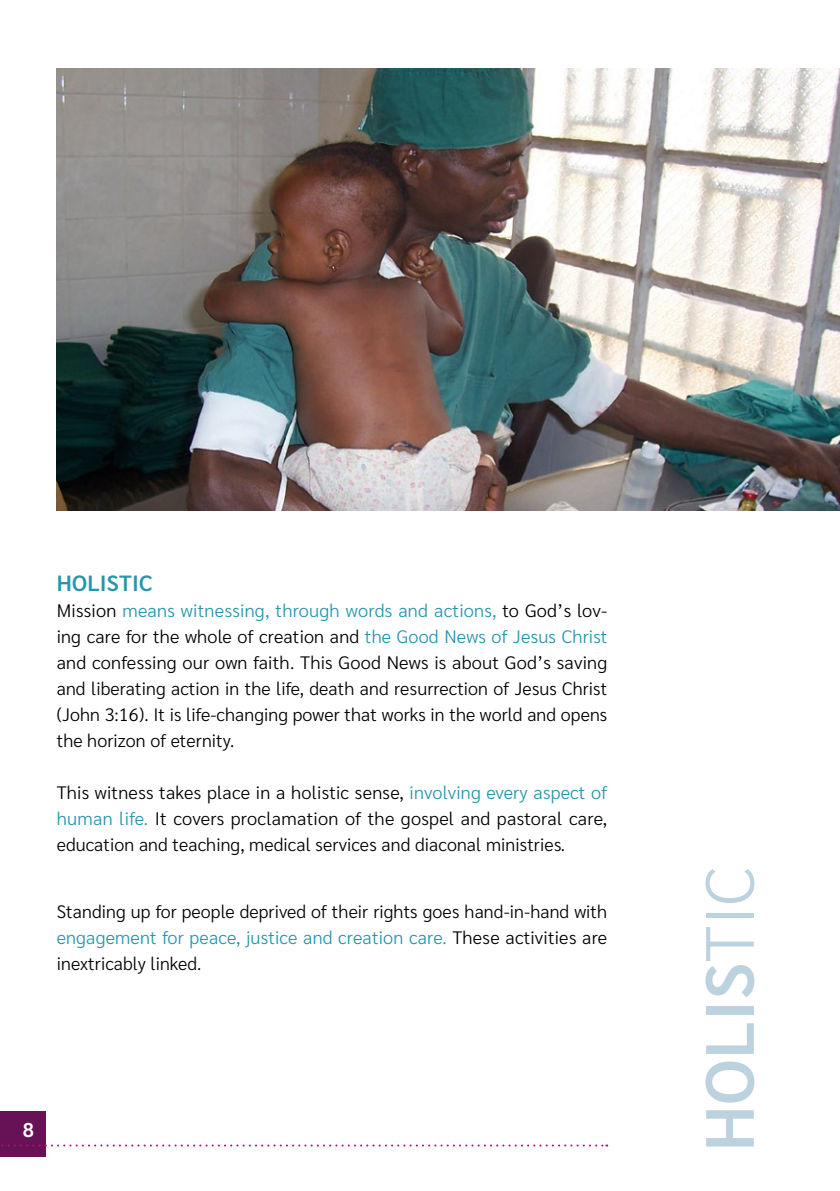
<style>
.page{position:relative;width:840px;height:1191px;background:#fff}
.page>*{position:absolute;margin:0;border:0;box-sizing:border-box;transform-origin:0 0}
.t1{font:600 68px "Sarabun";letter-spacing:.01em;color:#bcd2de}
.t2{font:600 22px "Sarabun";letter-spacing:.01em;color:#2695ad}
.t3{font:600 20px "Sarabun";color:#fff}
.t4{font:300 18px/26px "Sarabun";letter-spacing:.005em;color:#000;text-align:justify}
.s1{color:#2695ad}
.s2{font-weight:300}
</style>
<div class="page">
<div style="left:0;top:1111px;width:45px;height:46px;background:#671156"></div>
<svg style="left:1px;top:1144px;width:606px;height:2px"></svg>
<img style="left:57px;top:68px;width:782px;height:442px">
<p class="t2" style="left:57px;top:570px;width:97px">HOLISTIC</p>
<p class="t4" style="left:57px;top:597px;width:552px">Mission <span class="s1">means witnessing, through words and actions,</span> to God’s lov&shy;ing care for the whole of creation and <span class="s1">the Good News of Jesus Christ </span>and confessing our own faith. This Good News is about God’s saving and liberating action in the life, death and resurrection of Jesus Christ (John 3:16). It is life-changing power that works in the world and opens the horizon of eternity.</p>
<p class="t4" style="left:57px;top:779px;width:551px">This witness takes place in a holistic sense, <span class="s1">involving every aspect of human life.</span> It covers proclamation of the gospel and pastoral care, education and teaching, medical services and diaconal ministries.</p>
<p class="t4" style="left:57px;top:899px;width:551px">Standing up for people deprived of their rights goes hand-in-hand with <span class="s1">engagement for peace, justice and creation care.</span> These activities are inextricably linked.</p>
<p class="t3" style="left:23px;top:1118px;width:13px">8</p>
<h1 class="t1" style="left:690px;top:1151px;width:286px;rotate:-90deg">HOLIS<span class="s2">TIC</span></h1>
</div>
